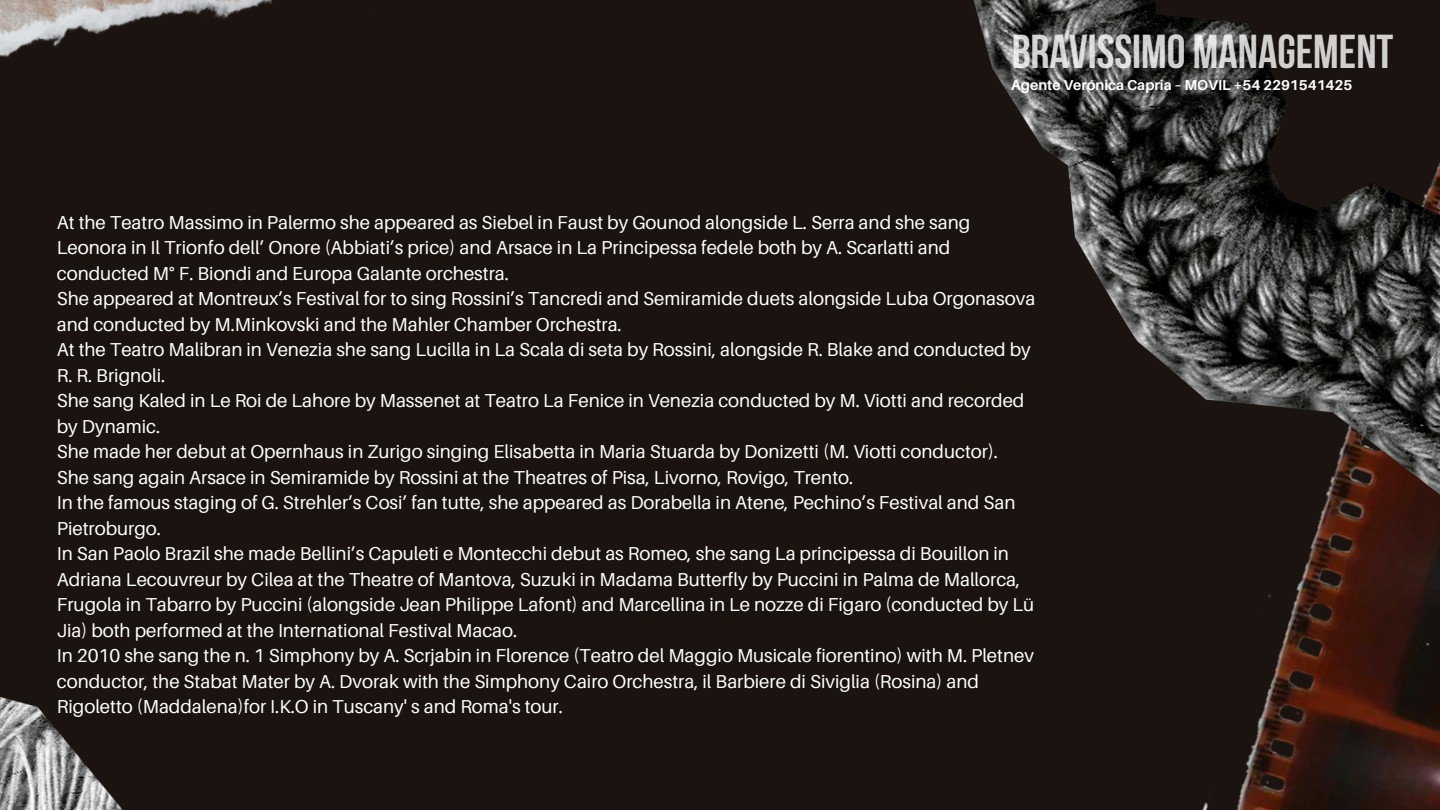
<style>
.page{position:relative;width:1440px;height:810px;background:#1b130f}
.page>*{position:absolute;margin:0;border:0;box-sizing:border-box;transform-origin:0 0}
.t1{font:700 47.4px "Bebas Neue";color:#fff}
.t2{font:18.7px/25.5px "Aileron";color:#fff}
.t3{font:700 14.3px "Aileron";color:#fff}
</style>
<div class="page">
<img style="left:1202px;top:509px;width:238px;height:301px">
<img style="left:0;top:0;width:272px;height:57px">
<img style="left:973px;top:0;width:467px;height:509px">
<img style="left:0;top:697px;width:123px;height:113px">
<h1 class="t1" style="left:1011px;top:33px;width:384px">BRAVISSIMO MANAGEMENT</h1>
<p class="t3" style="left:1011px;top:76px;width:343px">Agente Verónica Capria – MOVIL +54 2291541425</p>
<p class="t2" style="left:57px;top:209px;width:915px">At the Teatro Massimo in Palermo she appeared as Siebel in Faust by Gounod alongside L. Serra and she sang<br>Leonora in Il Trionfo dell’ Onore (Abbiati’s price) and Arsace in La Principessa fedele both by A. Scarlatti and conducted M° F. Biondi and Europa Galante orchestra.</p>
<p class="t2" style="left:57px;top:285px;width:980px">She appeared at Montreux’s Festival for to sing Rossini’s Tancredi and Semiramide duets alongside Luba Orgonasova and conducted by M.Minkovski and the Mahler Chamber Orchestra.</p>
<p class="t2" style="left:57px;top:336px;width:976px">At the Teatro Malibran in Venezia she sang Lucilla in La Scala di seta by Rossini, alongside R. Blake and conducted by<br>R. R. Brignoli.</p>
<p class="t2" style="left:57px;top:387px;width:969px">She sang Kaled in Le Roi de Lahore by Massenet at Teatro La Fenice in Venezia conducted by M. Viotti and recorded by Dynamic.</p>
<p class="t2" style="left:57px;top:438px;width:943px">She made her debut at Opernhaus in Zurigo singing Elisabetta in Maria Stuarda by Donizetti (M. Viotti conductor).</p>
<p class="t2" style="left:57px;top:464px;width:798px">She sang again Arsace in Semiramide by Rossini at the Theatres of Pisa, Livorno, Rovigo, Trento.</p>
<p class="t2" style="left:57px;top:489px;width:960px">In the famous staging of G. Strehler’s Cosi’ fan tutte, she appeared as Dorabella in Atene, Pechino’s Festival and San<br>Pietroburgo.</p>
<p class="t2" style="left:57px;top:540px;width:979px">In San Paolo Brazil she made Bellini’s Capuleti e Montecchi debut as Romeo, she sang La principessa di Bouillon in Adriana Lecouvreur by Cilea at the Theatre of Mantova, Suzuki in Madama Butterfly by Puccini in Palma de Mallorca, Frugola in Tabarro by Puccini (alongside Jean Philippe Lafont) and Marcellina in Le nozze di Figaro (conducted by Lü Jia) both performed at the International Festival Macao.</p>
<p class="t2" style="left:57px;top:642px;width:979px">In 2010 she sang the n. 1 Simphony by A. Scrjabin in Florence (Teatro del Maggio Musicale fiorentino) with M. Pletnev conductor, the Stabat Mater by A. Dvorak with the Simphony Cairo Orchestra, il Barbiere di Siviglia (Rosina) and<br>Rigoletto (Maddalena)for I.K.O in Tuscany' s and Roma's tour.</p>
</div>
